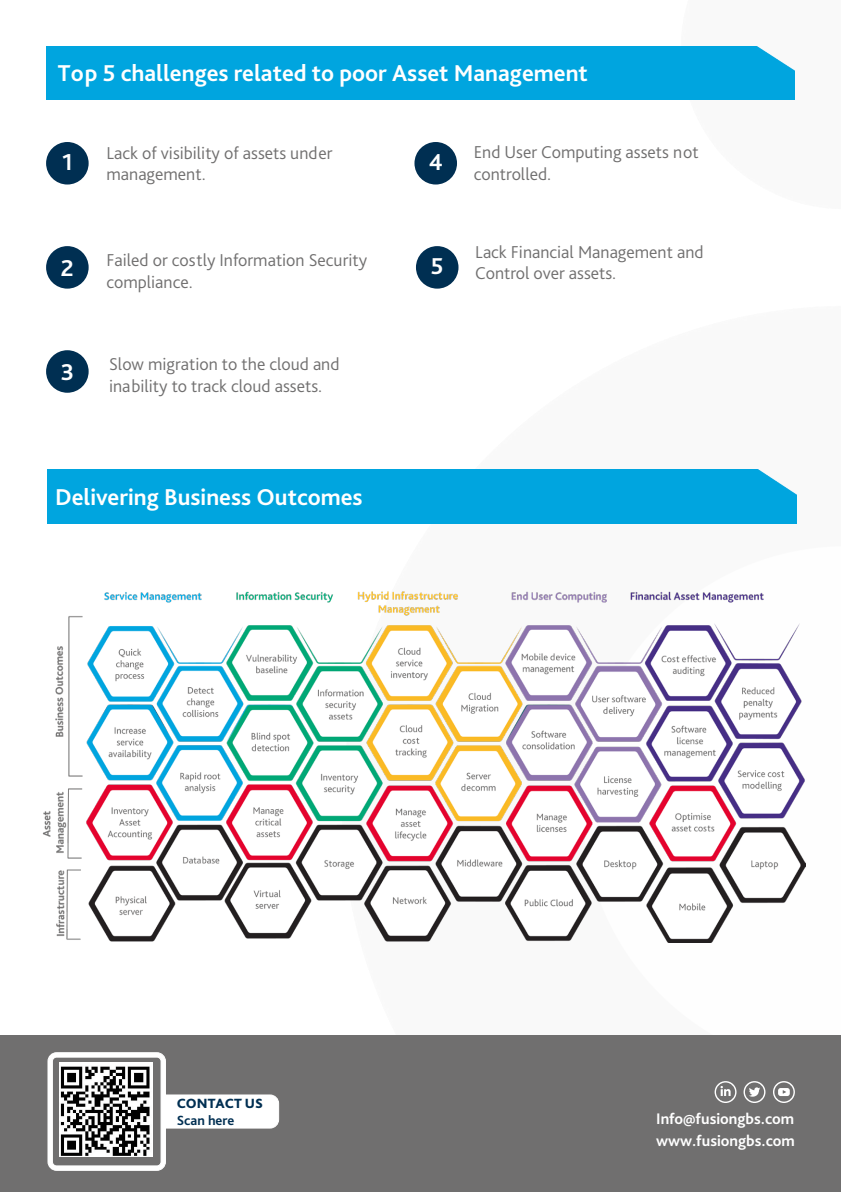
<style>
.page{position:relative;width:841px;height:1192px;background:#fff}
.page>*{position:absolute;margin:0;border:0;box-sizing:border-box;transform-origin:0 0}
.t1{font:700 24px "Bliss Pro";color:#fff}
.t2{font:300 18px/21.6px "Bliss Pro";color:#706f6f}
.t3{font:700 16px "Bliss Pro";color:#fff}
.t4{font:800 14px "Bliss Pro";color:#002f52}
.t5{font:700 14px "Bliss Pro";color:#002f52}
</style>
<div class="page">
<div style="left:46px;top:46px;width:748px;height:54px;background:#00a5df"></div>
<div style="left:0;top:1035px;width:840px;height:157px;background:#706f6f"></div>
<svg style="left:47px;top:1052px;width:232px;height:119px"></svg>
<img style="left:59px;top:1063px;width:93px;height:93px">
<svg style="left:743px;top:1081px;width:22px;height:22px"></svg>
<svg style="left:714px;top:1081px;width:22px;height:22px"></svg>
<svg style="left:773px;top:1081px;width:21px;height:22px"></svg>
<div style="left:47px;top:470px;width:749px;height:53px;background:#00a5df"></div>
<div style="left:46px;top:142px;width:43px;height:43px;background:#002f52;border-radius:50%"></div>
<div style="left:46px;top:246px;width:43px;height:43px;background:#002f52;border-radius:50%"></div>
<div style="left:46px;top:350px;width:43px;height:43px;background:#002f52;border-radius:50%"></div>
<div style="left:414px;top:142px;width:43px;height:43px;background:#002f52;border-radius:50%"></div>
<div style="left:416px;top:246px;width:42px;height:43px;background:#002f52;border-radius:50%"></div>
<img style="left:42px;top:591px;width:763px;height:352px">
<p class="t1" style="left:58px;top:58px;width:531px">Top 5 challenges related to poor Asset Management</p>
<p class="t1" style="left:62px;top:147px;width:12px">1</p>
<p class="t2" style="left:106px;top:141px;width:228px">Lack of visibility of assets under management.</p>
<p class="t1" style="left:61px;top:253px;width:14px">2</p>
<p class="t2" style="left:106px;top:249px;width:262px">Failed or costly Information Security compliance.</p>
<p class="t1" style="left:61px;top:357px;width:15px">3</p>
<p class="t2" style="left:109px;top:353px;width:232px">Slow migration to the cloud and inability to track cloud assets.</p>
<p class="t1" style="left:55px;top:482px;width:309px">Delivering Business Outcomes</p>
<p class="t1" style="left:428px;top:147px;width:16px">4</p>
<p class="t2" style="left:474px;top:141px;width:226px">End User Computing assets not controlled.</p>
<p class="t1" style="left:431px;top:252px;width:14px">5</p>
<p class="t2" style="left:475px;top:240px;width:230px">Lack Financial Management and<br>Control over assets.</p>
<p class="t4" style="left:177px;top:1095px;width:88px">CONTACT US</p>
<p class="t5" style="left:177px;top:1112px;width:59px">Scan here</p>
<p class="t3" style="left:656px;top:1109px;width:139px">Info@fusiongbs.com</p>
<p class="t3" style="left:656px;top:1131px;width:140px">www.fusiongbs.com</p>
</div>
